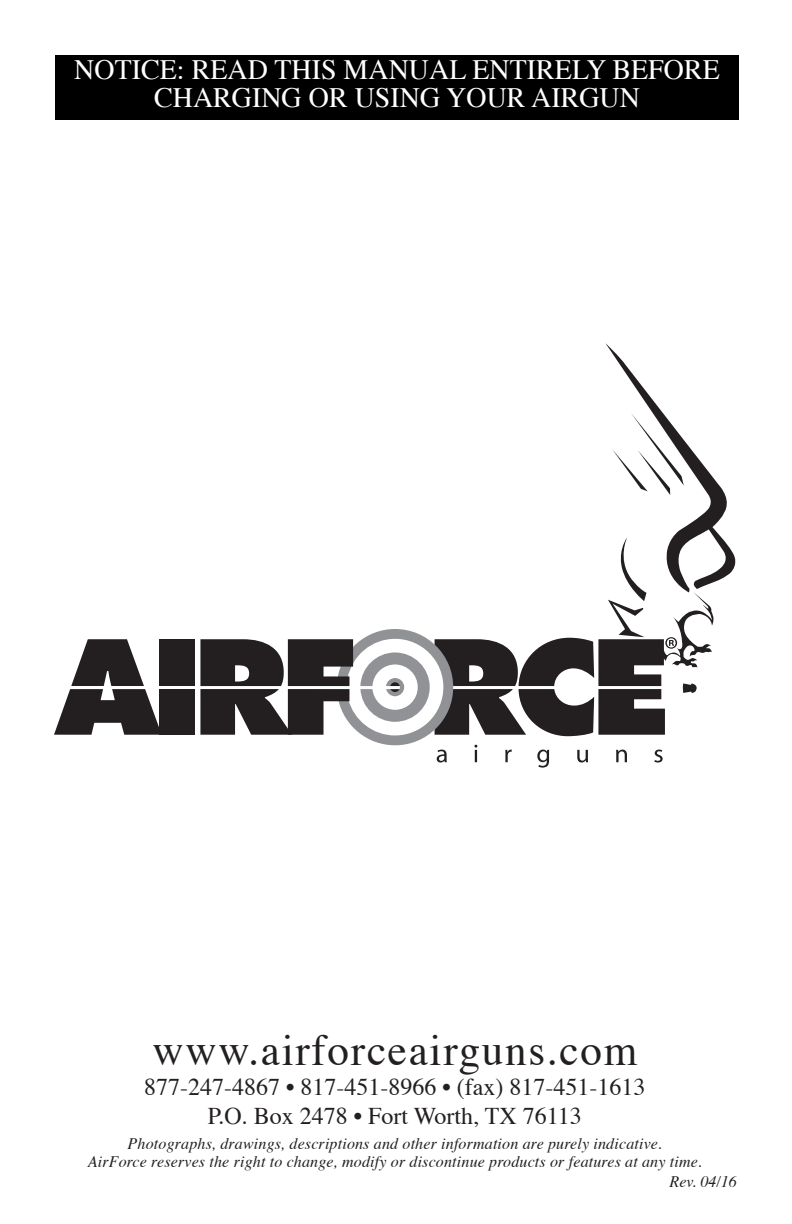
<style>
.page{position:relative;width:792px;height:1224px;background:#fff}
.page>*{position:absolute;margin:0;border:0;box-sizing:border-box;transform-origin:0 0}
.t1{font:44px "Times";letter-spacing:.04em;color:#231f20}
.t2{font:28px/28px "Times";color:#fff;text-align:center}
.t3{font:24px/28.8px "Times";color:#231f20;text-align:center}
.t4{font:italic 16px/18px "Times";letter-spacing:.01em;color:#231f20;text-align:center}
</style>
<div class="page">
<div style="left:55px;top:55px;width:684px;height:65px;background:#000"></div>
<div style="left:159px;top:639px;width:35px;height:47px;background:#231f20"></div>
<div style="left:159px;top:689px;width:35px;height:46px;background:#231f20"></div>
<svg style="left:54px;top:639px;width:105px;height:96px"></svg>
<svg style="left:200px;top:343px;width:535px;height:425px"></svg>
<h2 class="t2" style="left:74px;top:57px;width:647px">NOTICE: READ THIS MANUAL ENTIRELY BEFORE<br>CHARGING OR USING YOUR AIRGUN</h2>
<h1 class="t1" style="left:153px;top:1022px;width:486px">www.airforceairguns.com</h1>
<h3 class="t3" style="left:144px;top:1074px;width:503px">877-247-4867 • 817-451-8966 • (fax) 817-451-1613<br>P.O. Box 2478 • Fort Worth, TX 76113</h3>
<p class="t4" style="left:88px;top:1136px;width:616px">Photographs, drawings, descriptions and other information are purely indicative.<br>AirForce reserves the right to change, modify or discontinue products or features at any time.</p>
<p class="t4" style="left:670px;top:1174px;width:69px">Rev. 04/16</p>
</div>
